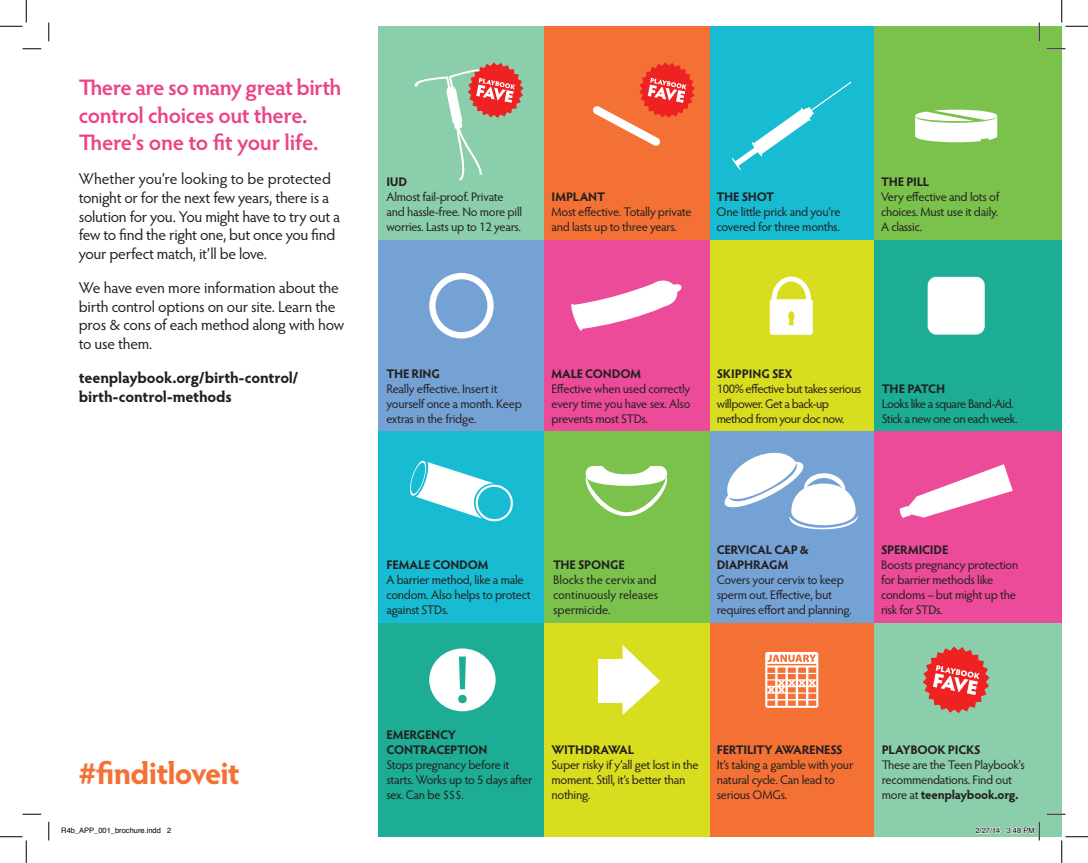
<style>
.page{position:relative;width:1088px;height:863px;background:#fff}
.page>*{position:absolute;margin:0;border:0;box-sizing:border-box;transform-origin:0 0}
.t1{font:700 31.38px "Hypatia Sans Pro";letter-spacing:-.03em;color:#f37135}
.t2{font:600 22.5px/27.5px "Hypatia Sans Pro";letter-spacing:-.02em;color:#ec4388}
.t3{font:15.62px/18.8px "Hypatia Sans Pro";letter-spacing:-.015em;color:#231f20}
.t4{font:700 15.62px/18.8px "Hypatia Sans Pro";letter-spacing:-.01em;color:#231f20}
.t5{font:12.5px/15px "Hypatia Sans Pro";letter-spacing:-.025em;color:#231f20}
.t6{font:700 12.5px/15px "Hypatia Sans Pro";letter-spacing:-.02em;color:#231f20}
.t7{font:12.5px/15px "Hypatia Sans Pro";color:#231f20}
.t8{font:7.5px "Helvetica";color:#000}
.s1{font-weight:700}
</style>
<div class="page">
<div style="left:379px;top:26px;width:165px;height:214px;background:#8aceab"></div>
<div style="left:709px;top:26px;width:165px;height:214px;background:#18bcd2"></div>
<div style="left:544px;top:26px;width:165px;height:214px;background:#f37135"></div>
<div style="left:874px;top:26px;width:187px;height:214px;background:#7ac24c"></div>
<div style="left:379px;top:240px;width:165px;height:191px;background:#75a2d5"></div>
<div style="left:709px;top:240px;width:165px;height:191px;background:#d9dd1f"></div>
<div style="left:544px;top:240px;width:165px;height:191px;background:#eb4b99"></div>
<div style="left:874px;top:240px;width:187px;height:191px;background:#1cad94"></div>
<div style="left:379px;top:431px;width:165px;height:191px;background:#18bcd2"></div>
<div style="left:709px;top:431px;width:165px;height:191px;background:#75a2d5"></div>
<div style="left:544px;top:431px;width:165px;height:191px;background:#7ac24c"></div>
<div style="left:874px;top:431px;width:187px;height:191px;background:#eb4b99"></div>
<div style="left:379px;top:622px;width:165px;height:214px;background:#1cad94"></div>
<div style="left:709px;top:622px;width:165px;height:214px;background:#f37135"></div>
<div style="left:544px;top:622px;width:165px;height:214px;background:#d9dd1f"></div>
<div style="left:874px;top:622px;width:187px;height:214px;background:#8aceab"></div>
<svg style="left:585px;top:466px;width:82px;height:50px"></svg>
<div style="left:598px;top:659px;width:30px;height:44px;background:#fff"></div>
<svg style="left:622px;top:645px;width:38px;height:70px"></svg>
<svg style="left:724px;top:452px;width:134px;height:78px"></svg>
<svg style="left:899px;top:464px;width:113px;height:54px"></svg>
<svg style="left:731px;top:81px;width:120px;height:90px"></svg>
<svg style="left:915px;top:110px;width:82px;height:32px;background:#e8f4e0"></svg>
<svg style="left:410px;top:460px;width:103px;height:62px"></svg>
<svg style="left:429px;top:273px;width:64px;height:65px"></svg>
<svg style="left:429px;top:648px;width:66px;height:63px"></svg>
<div style="left:927px;top:277px;width:57px;height:57px;background:#fff;border-radius:9px"></div>
<svg style="left:571px;top:280px;width:111px;height:51px"></svg>
<svg style="left:765px;top:652px;width:53px;height:55px"></svg>
<svg style="left:769px;top:276px;width:43px;height:59px"></svg>
<svg style="left:414px;top:62px;width:109px;height:119px"></svg>
<svg style="left:593px;top:62px;width:102px;height:84px"></svg>
<svg style="left:923px;top:646px;width:66px;height:67px"></svg>
<svg style="left:22px;top:48px;width:19px;height:2px"></svg>
<svg style="left:1046px;top:48px;width:19px;height:2px"></svg>
<svg style="left:22px;top:813px;width:19px;height:2px"></svg>
<svg style="left:1046px;top:813px;width:19px;height:2px"></svg>
<svg style="left:48px;top:22px;width:2px;height:19px"></svg>
<svg style="left:48px;top:821px;width:2px;height:19px"></svg>
<svg style="left:1038px;top:22px;width:2px;height:19px"></svg>
<svg style="left:0;top:0;width:27px;height:27px"></svg>
<svg style="left:0;top:836px;width:27px;height:26px"></svg>
<svg style="left:1061px;top:0;width:27px;height:27px"></svg>
<svg style="left:1061px;top:836px;width:27px;height:26px"></svg>
<svg style="left:975px;top:827px;width:25px;height:6px"></svg>
<svg style="left:1006px;top:821px;width:34px;height:19px"></svg>
<h2 class="t2" style="left:79px;top:73px;width:264px">There are so many great birth control choices out there.<br>There’s one to fit your life.</h2>
<p class="t3" style="left:79px;top:169px;width:263px">Whether you’re looking to be protected tonight or for the next few years, there is a solution for you. You might have to try out a few to find the right one, but once you find your perfect match, it’ll be love.</p>
<p class="t3" style="left:79px;top:278px;width:267px">We have even more information about the birth control options on our site. Learn the pros &amp; cons of each method along with how to use them.</p>
<p class="t4" style="left:79px;top:367px;width:221px">teenplaybook.org/birth-control/ birth-control-methods</p>
<p class="t6" style="left:386px;top:174px;width:22px">IUD</p>
<p class="t5" style="left:386px;top:189px;width:137px">Almost fail-proof. Private and hassle-free. No more pill worries. Lasts up to 12 years.</p>
<p class="t6" style="left:551px;top:189px;width:13px">Implant</p>
<p class="t5" style="left:551px;top:204px;width:142px">Most effective. Totally private and lasts up to three years.</p>
<p class="t6" style="left:716px;top:189px;width:59px">THE SHOT</p>
<p class="t5" style="left:716px;top:204px;width:125px">One little prick and you’re covered for three months.</p>
<p class="t6" style="left:881px;top:174px;width:50px">THE PILL</p>
<p class="t5" style="left:881px;top:189px;width:120px;text-align:justify">Very effective and lots of choices. Must use it daily.<br>A classic.</p>
<p class="t6" style="left:386px;top:365px;width:55px">THE RING</p>
<p class="t5" style="left:386px;top:380px;width:137px">Really effective. Insert it yourself once a month. Keep extras in the fridge.</p>
<p class="t6" style="left:551px;top:365px;width:91px">MALE CONDOM</p>
<p class="t5" style="left:551px;top:380px;width:140px;text-align:justify">Effective when used correctly every time you have sex. Also prevents most STDs.</p>
<p class="t6" style="left:716px;top:365px;width:14px">Skipping</p>
<p class="t6" style="left:772px;top:365px;width:22px">se x</p>
<p class="t5" style="left:716px;top:380px;width:146px">100% effective but takes serious willpower. Get a back-up method from your doc now.</p>
<p class="t6" style="left:881px;top:380px;width:65px">THE PATCH</p>
<p class="t5" style="left:881px;top:395px;width:137px">Looks like a square Band-Aid.<br>Stick a new one on each week.</p>
<h1 class="t1" style="left:79px;top:751px;width:163px">#finditloveit</h1>
<p class="t6" style="left:386px;top:556px;width:104px">FEMALE CONDOM</p>
<p class="t5" style="left:386px;top:572px;width:146px">A barrier method, like a male condom. Also helps to protect against STDs.</p>
<p class="t6" style="left:553px;top:556px;width:73px">THE SPONGE</p>
<p class="t7" style="left:553px;top:572px;width:107px">Blocks the cervix and continuously releases spermicide.</p>
<p class="t6" style="left:716px;top:541px;width:94px">CERVICAL CAP &amp;<br>DIAPHRAGM</p>
<p class="t5" style="left:716px;top:572px;width:136px">Covers your cervix to keep sperm out. Effective, but requires effort and planning.</p>
<p class="t6" style="left:881px;top:541px;width:69px">SPERMICIDE</p>
<p class="t5" style="left:881px;top:557px;width:139px">Boosts pregnancy protection for barrier methods like condoms – but might up the risk for STDs.</p>
<p class="t6" style="left:386px;top:726px;width:102px">EMERGENCY<br>CONTRACEPTION</p>
<p class="t5" style="left:386px;top:757px;width:148px">Stops pregnancy before it starts. Works up to 5 days after sex. Can be $$$.</p>
<p class="t6" style="left:551px;top:741px;width:84px">WITHDRAWAL</p>
<p class="t5" style="left:551px;top:757px;width:149px">Super risky if y’all get lost in the moment. Still, it’s better than nothing.</p>
<p class="t6" style="left:716px;top:741px;width:127px">FERTILITY AWARENESS</p>
<p class="t5" style="left:716px;top:757px;width:138px">It’s taking a gamble with your natural cycle. Can lead to serious OMGs.</p>
<p class="t6" style="left:881px;top:741px;width:100px">PLAYBOOK PICKS</p>
<p class="t5" style="left:881px;top:757px;width:144px">These are the Teen Playbook's recommendations. Find out more at <span class="s1">teenplaybook.org.</span></p>
<p class="t8" style="left:61px;top:824px;width:112px">R4b_APP_001_brochure.indd 2</p>
<p class="t8" style="left:975px;top:824px;width:61px">2/27/14 3:48 PM</p>
</div>
